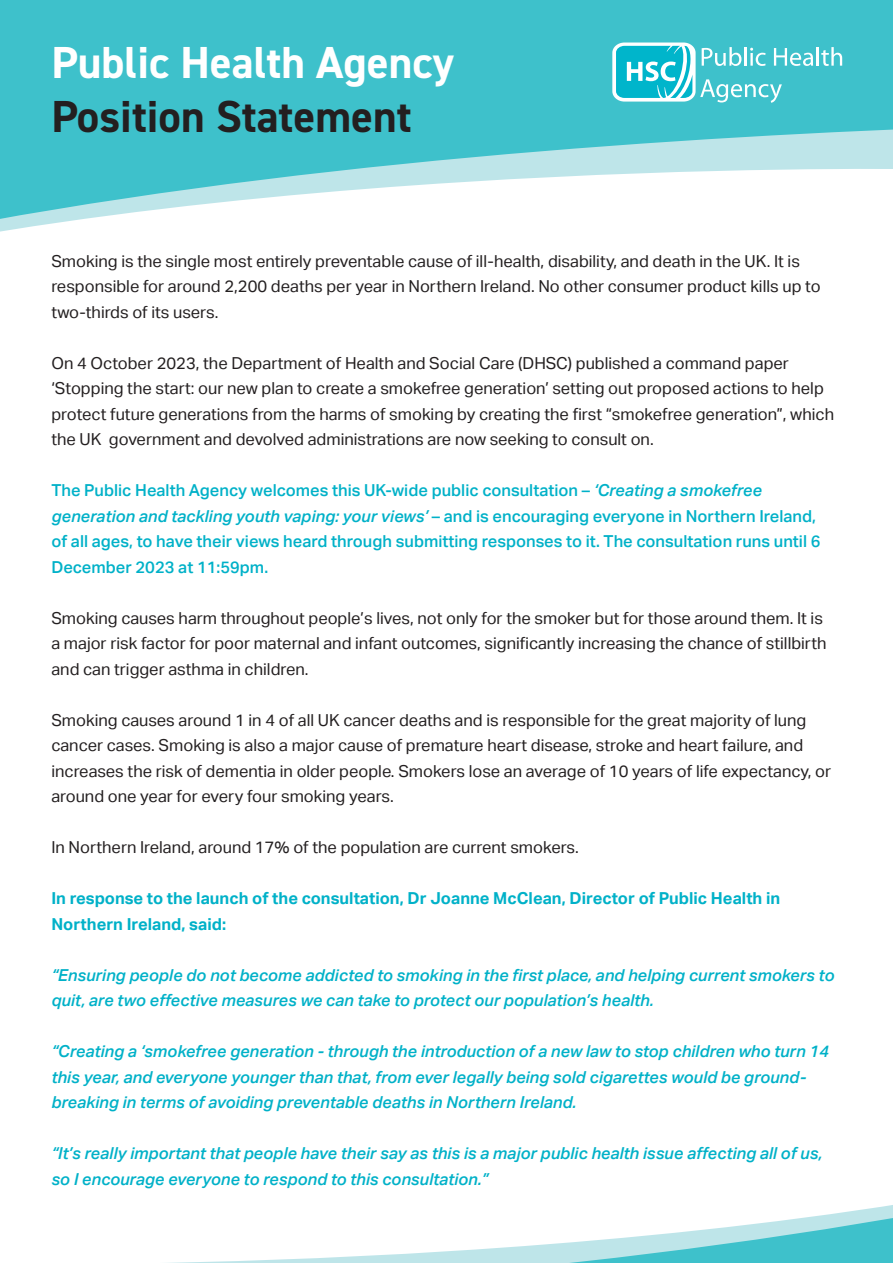
<style>
.page{position:relative;width:893px;height:1263px;background:#fff}
.page>*{position:absolute;margin:0;border:0;box-sizing:border-box;transform-origin:0 0}
.t1{font:700 45px "DIN2014";color:#fff}
.t2{font:700 45px "DIN2014";color:#231f20}
.t3{font:16.5px/25.5px "Aktiv Grotesk";color:#231f20}
.t4{font:italic 500 16.5px/25.5px "Aktiv Grotesk";color:#00b1c8}
.t5{font:500 16.5px/25.5px "Aktiv Grotesk";color:#00b1c8}
.t6{font:700 16.5px/25.5px "Aktiv Grotesk";color:#00b1c8}
.s1{font-style:italic}
</style>
<div class="page">
<svg style="left:0;top:0;width:893px;height:232px;fill:#3ec1cb"></svg>
<svg style="left:612px;top:43px;width:230px;height:60px"></svg>
<svg style="left:168px;top:1205px;width:725px;height:58px"></svg>
<h1 class="t1" style="left:51px;top:32px;width:404px">Public Health Agency</h1>
<h1 class="t2" style="left:51px;top:86px;width:362px">Position Statement</h1>
<p class="t3" style="left:51px;top:248px;width:771px">Smoking is the single most entirely preventable cause of ill-health, disability, and death in the UK. It is responsible for around 2,200 deaths per year in Northern Ireland. No other consumer product kills up to two-thirds of its users.</p>
<p class="t3" style="left:51px;top:350px;width:784px">On 4 October 2023, the Department of Health and Social Care (DHSC) published a command paper ‘Stopping the start: our new plan to create a smokefree generation’ setting out proposed actions to help protect future generations from the harms of smoking by creating the first “smokefree generation”, which the UK government and devolved administrations are now seeking to consult on.</p>
<p class="t5" style="left:51px;top:478px;width:771px">The Public Health Agency welcomes this UK-wide public consultation – <span class="s1">‘Creating a smokefree generation and tackling youth vaping: your views’</span> – and is encouraging everyone in Northern Ireland, of all ages, to have their views heard through submitting responses to it. The consultation runs until 6<br>December 2023 at 11:59pm.</p>
<p class="t3" style="left:51px;top:605px;width:777px">Smoking causes harm throughout people’s lives, not only for the smoker but for those around them. It is a major risk factor for poor maternal and infant outcomes, significantly increasing the chance of stillbirth and can trigger asthma in children.</p>
<p class="t3" style="left:51px;top:707px;width:781px">Smoking causes around 1 in 4 of all UK cancer deaths and is responsible for the great majority of lung cancer cases. Smoking is also a major cause of premature heart disease, stroke and heart failure, and increases the risk of dementia in older people. Smokers lose an average of 10 years of life expectancy, or around one year for every four smoking years.</p>
<p class="t3" style="left:51px;top:835px;width:529px">In Northern Ireland, around 17% of the population are current smokers.</p>
<p class="t6" style="left:51px;top:886px;width:730px">In response to the launch of the consultation, Dr Joanne McClean, Director of Public Health in<br>Northern Ireland, said:</p>
<p class="t4" style="left:51px;top:962px;width:784px">“Ensuring people do not become addicted to smoking in the first place, and helping current smokers to quit, are two effective measures we can take to protect our population’s health.</p>
<p class="t4" style="left:51px;top:1039px;width:779px">“Creating a ‘smokefree generation - through the introduction of a new law to stop children who turn 14 this year, and everyone younger than that, from ever legally being sold cigarettes would be ground&shy;breaking in terms of avoiding preventable deaths in Northern Ireland.</p>
<p class="t4" style="left:51px;top:1141px;width:772px">“It’s really important that people have their say as this is a major public health issue affecting all of us, so I encourage everyone to respond to this consultation.”</p>
</div>
